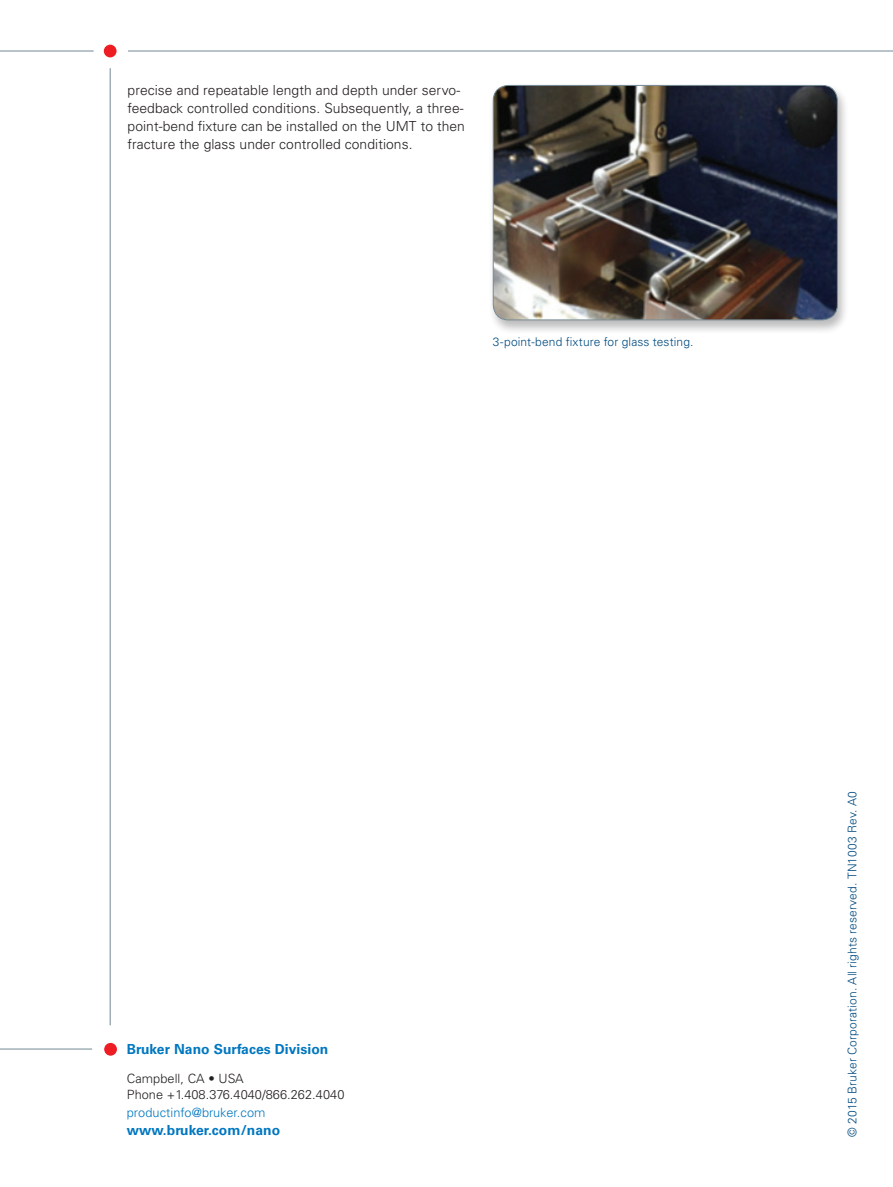
<style>
.page{position:relative;width:893px;height:1187px;background:#fff}
.page>*{position:absolute;margin:0;border:0;box-sizing:border-box;transform-origin:0 0}
.t1{font:300 13.8px/18px "Univers LT Std";letter-spacing:.005em;color:#231f20}
.t2{font:700 13.8px "Univers LT Std";letter-spacing:.005em;color:#0077c0}
.t3{font:300 12.75px/15.8px "Univers LT Std";letter-spacing:.005em;color:#231f20}
.t4{font:300 12.75px "Univers LT Std";letter-spacing:.005em;color:#0077c0}
.t5{font:300 12px "Univers LT Std";letter-spacing:.01em;color:#004a7f}
</style>
<div class="page">
<hr style="left:128px;top:51px;width:765px;height:1px;background:#738a95">
<hr style="left:0;top:51px;width:94px;height:1px;background:#738a95">
<hr style="left:110px;top:68px;width:1px;height:957px;background:#738a95">
<div style="left:104px;top:45px;width:13px;height:12px;background:#ee1d23;border-radius:50%"></div>
<div style="left:488px;top:83px;width:361px;height:252px;background:#231f20;opacity:.3"></div>
<img style="left:493px;top:85px;width:344px;height:235px">
<div style="left:493px;top:85px;width:345px;height:235px;border:1px solid #738a95;border-radius:15px"></div>
<hr style="left:0;top:1048px;width:92px;height:1px;background:#738a95">
<div style="left:104px;top:1042px;width:13px;height:13px;background:#ee1d23;border-radius:50%"></div>
<p class="t1" style="left:128px;top:81px;width:339px">precise and repeatable length and depth under servo&shy;feedback controlled conditions. Subsequently, a three&shy;point-bend fixture can be installed on the UMT to then fracture the glass under controlled conditions.</p>
<p class="t5" style="left:493px;top:335px;width:202px">3-point-bend fixture for glass testing.</p>
<p class="t2" style="left:127px;top:1041px;width:203px">Bruker Nano Surfaces Division</p>
<p class="t3" style="left:127px;top:1070px;width:219px">Campbell, CA • USA<br>Phone +1.408.376.4040/866.262.4040</p>
<p class="t4" style="left:127px;top:1104px;width:140px">productinfo@bruker.com</p>
<p class="t2" style="left:127px;top:1121px;width:155px">www.bruker.com/nano</p>
<p class="t5" style="left:845px;top:1136px;width:347px;rotate:-90deg">© 2015 Bruker Corporation. All rights reserved. TN1003 Rev. A0</p>
</div>
